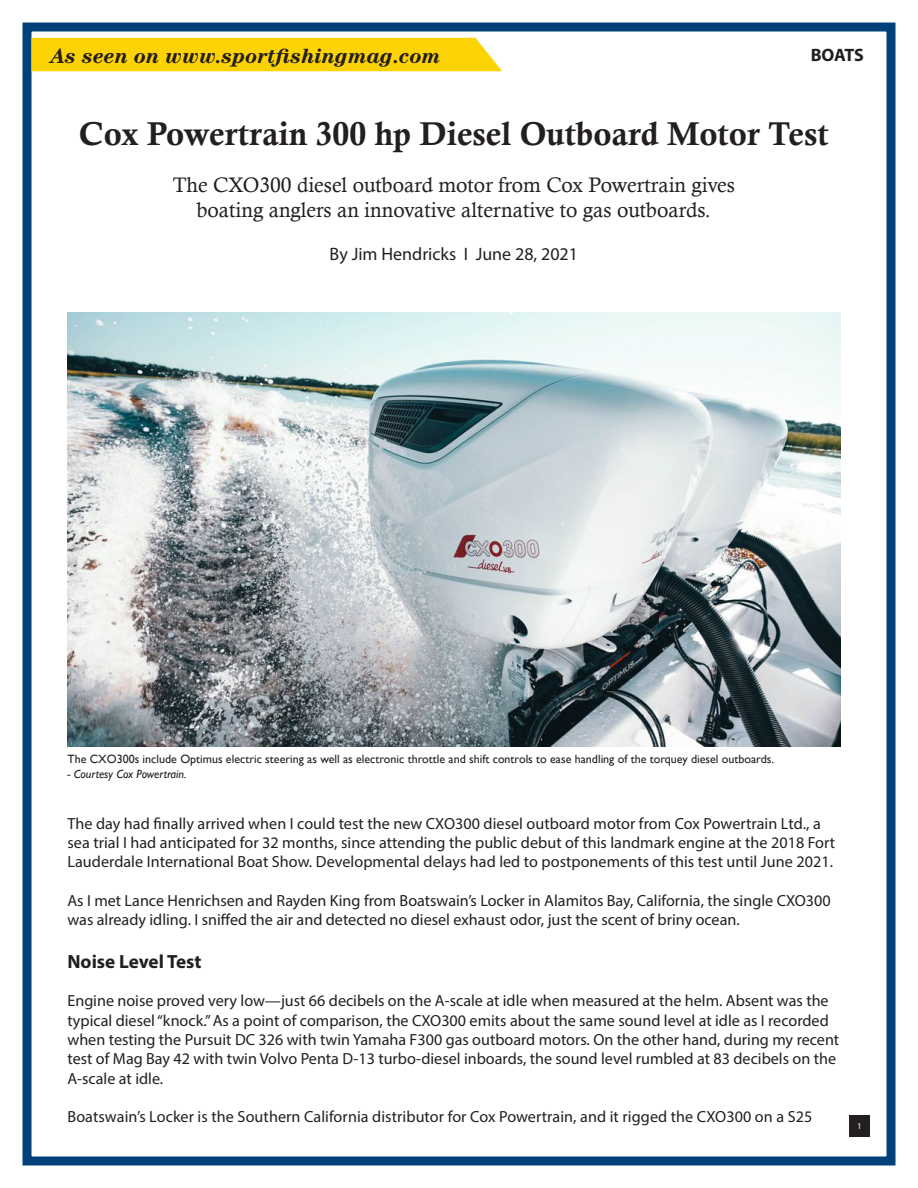
<style>
.page{position:relative;width:918px;height:1188px;background:#fff}
.page>*{position:absolute;margin:0;border:0;box-sizing:border-box;transform-origin:0 0}
.t1{font:33px "Calis MT Bol";color:#231f20}
.t2{font:21px "Calisto";color:#231f20}
.t3{font:italic 700 21px "Century";color:#231f20}
.t4{font:700 19.2px "Myriad Pro";color:#231f20}
.t5{font:18px "Myriad Pro";color:#231f20}
.t6{font:700 18px "Myriad Pro";letter-spacing:-.015em;color:#231f20}
.t7{font:16.2px/19.4px "Myriad Pro";color:#231f20}
.t8{font:12px "Gill Sans";color:#231f20}
.t9{font:italic 12px "Gill Sans";color:#231f20}
.t10{font:8.85px "Myriad Pro";color:#fff}
</style>
<div class="page">
<div style="left:22px;top:22px;width:874px;height:1144px;border:9px solid #014078"></div>
<div style="left:32px;top:38px;width:470px;height:33px;background:#fed304"></div>
<img style="left:68px;top:312px;width:772px;height:435px">
<div style="left:849px;top:1115px;width:20px;height:22px;background:#231f20"></div>
<p class="t3" style="left:51px;top:43px;width:391px">As seen on www.sportfishingmag.com</p>
<p class="t6" style="left:811px;top:43px;width:55px">BOATS</p>
<p class="t1" style="left:79px;top:115px;width:752px">Cox Powertrain 300 hp Diesel Outboard Motor Test</p>
<p class="t2" style="left:173px;top:172px;width:564px">The CXO300 diesel outboard motor from Cox Powertrain gives</p>
<p class="t2" style="left:197px;top:198px;width:516px">boating anglers an innovative alternative to gas outboards.</p>
<p class="t5" style="left:330px;top:243px;width:250px">By Jim Hendricks I June 28, 2021</p>
<p class="t8" style="left:68px;top:752px;width:708px">The CXO300s include Optimus electric steering as well as electronic throttle and shift controls to ease handling of the torquey diesel outboards.</p>
<p class="t9" style="left:68px;top:767px;width:121px">- Courtesy Cox Powertrain.</p>
<p class="t7" style="left:68px;top:813px;width:769px">The day had finally arrived when I could test the new CXO300 diesel outboard motor from Cox Powertrain Ltd., a sea trial I had anticipated for 32 months, since attending the public debut of this landmark engine at the 2018 Fort<br>Lauderdale International Boat Show. Developmental delays had led to postponements of this test until June 2021.</p>
<p class="t7" style="left:68px;top:891px;width:765px">As I met Lance Henrichsen and Rayden King from Boatswain’s Locker in Alamitos Bay, California, the single CXO300 was already idling. I sniffed the air and detected no diesel exhaust odor, just the scent of briny ocean.</p>
<p class="t4" style="left:68px;top:949px;width:135px">Noise Level Test</p>
<p class="t7" style="left:68px;top:991px;width:773px">Engine noise proved very low—just 66 decibels on the A-scale at idle when measured at the helm. Absent was the typical diesel “knock.” As a point of comparison, the CXO300 emits about the same sound level at idle as I recorded when testing the Pursuit DC 326 with twin Yamaha F300 gas outboard motors. On the other hand, during my recent test of Mag Bay 42 with twin Volvo Penta D-13 turbo-diesel inboards, the sound level rumbled at 83 decibels on the A-scale at idle.</p>
<p class="t7" style="left:68px;top:1107px;width:746px">Boatswain’s Locker is the Southern California distributor for Cox Powertrain, and it rigged the CXO300 on a S25</p>
<p class="t10" style="left:857px;top:1121px;width:6px">1</p>
</div>
